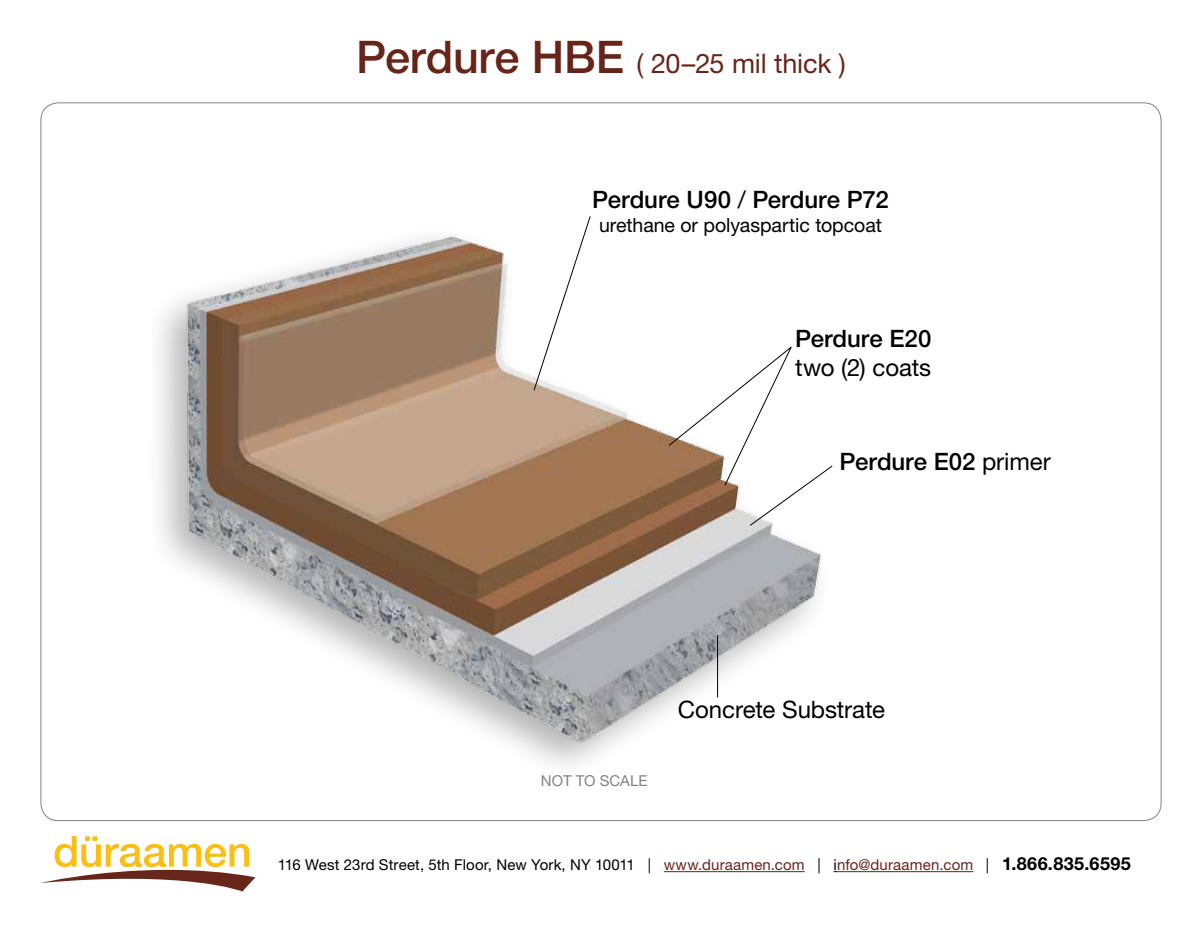
<style>
.page{position:relative;width:1202px;height:932px;background:#fff}
.page>*{position:absolute;margin:0;border:0;box-sizing:border-box;transform-origin:0 0}
.t1{font:27px "Helvetica Neue LT Std";letter-spacing:-.01em;color:#672519}
.t2{font:500 24px "Helvetica Neue LT Std";color:#000}
.t3{font:24px "Helvetica Neue LT Std";letter-spacing:-.005em;color:#000}
.t4{font:19.5px "Helvetica Neue LT Std";letter-spacing:-.005em;color:#000}
.t5{font:15px "Helvetica Neue LT Std";letter-spacing:.01em;color:#000}
.t6{font:15px "Helvetica Neue LT Std";color:#808285}
.s1{font-weight:500;font-size:45px}
.s2{font-weight:400}
.s3{color:#672519}
.s4{font-weight:700;font-size:18px}
</style>
<div class="page">
<img style="left:159px;top:235px;width:663px;height:531px">
<hr style="left:717px;top:635px;width:1px;height:62px;background:#000">
<svg style="left:533px;top:216px;width:58px;height:175px"></svg>
<svg style="left:668px;top:345px;width:165px;height:181px"></svg>
<svg style="left:41px;top:836px;width:214px;height:55px"></svg>
<hr style="left:664px;top:871px;width:141px;height:1px;background:#672519">
<hr style="left:837px;top:871px;width:136px;height:1px;background:#672519">
<h1 class="t1" style="left:356px;top:47px;width:491px"><span class="s1">Perdure HBE</span> ( 20–25 mil thick )</h1>
<h2 class="t2" style="left:592px;top:185px;width:298px">Perdure U90 <span class="s2">/</span> Perdure P72</h2>
<h3 class="t4" style="left:599px;top:213px;width:284px">urethane or polyaspartic topcoat</h3>
<h2 class="t2" style="left:795px;top:324px;width:138px">Perdure E20</h2>
<h2 class="t3" style="left:795px;top:353px;width:138px">two (2) coats</h2>
<h2 class="t2" style="left:839px;top:447px;width:213px">Perdure E02 <span class="s2">primer</span></h2>
<p class="t6" style="left:541px;top:771px;width:108px">NOT TO SCALE</p>
<h2 class="t3" style="left:678px;top:695px;width:208px">Concrete Substrate</h2>
<p class="t5" style="left:278px;top:855px;width:854px">116 West 23rd Street, 5th Floor, New York, NY 10011 | <span class="s3">www.duraamen.com</span> | i<span class="s3">nfo@duraamen.com</span> | <span class="s4">1.866.835.6595</span></p>
</div>
